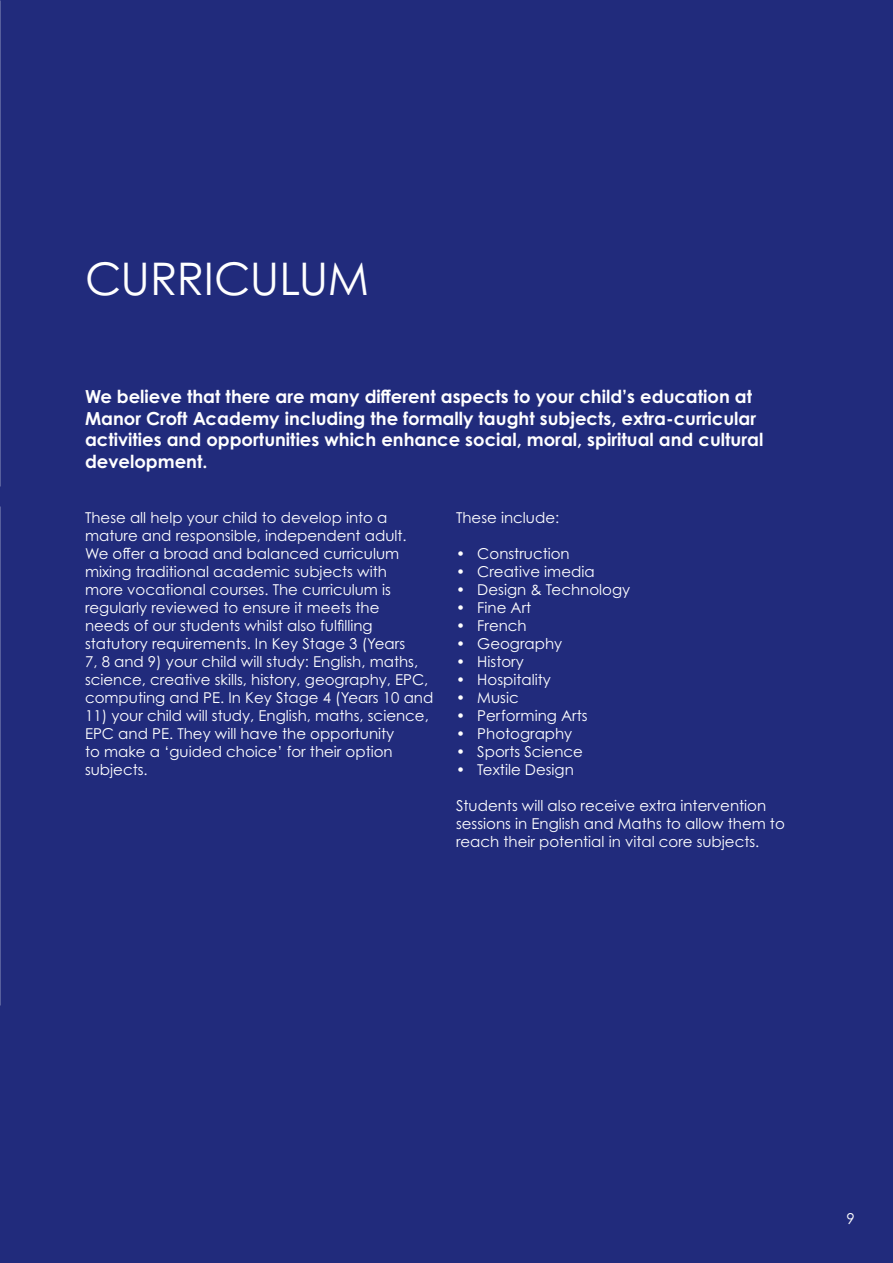
<style>
.page{position:relative;width:893px;height:1263px;background:#212b7c}
.page>*{position:absolute;margin:0;border:0;box-sizing:border-box;transform-origin:0 0}
.t1{font:45px "Century Gothic Pro";letter-spacing:-.01em;color:#fff}
.t2{font:700 18px/21.6px "Century Gothic Pro";color:#fff}
.t3{font:15px/18px "Century Gothic Pro";color:#fff}
</style>
<div class="page">
<img style="left:0;top:0;width:1px;height:487px">
<img style="left:0;top:506px;width:1px;height:500px">
<h1 class="t1" style="left:85px;top:251px;width:286px">CURRICULUM</h1>
<p class="t2" style="left:85px;top:385px;width:680px">We believe that there are many different aspects to your child’s education at Manor Croft Academy including the formally taught subjects, extra-curricular activities and opportunities which enhance social, moral, spiritual and cultural development.</p>
<p class="t3" style="left:85px;top:508px;width:350px">These all help your child to develop into a mature and responsible, independent adult.<br>We offer a broad and balanced curriculum mixing traditional academic subjects with<br>more vocational courses. The curriculum is regularly reviewed to ensure it meets the<br>needs of our students whilst also fulfilling statutory requirements. In Key Stage 3 (Years<br>7, 8 and 9) your child will study: English, maths, science, creative skills, history, geography, EPC, computing and PE. In Key Stage 4 (Years 10 and</p>
<p class="t3" style="left:85px;top:706px;width:345px">11) your child will study, English, maths, science, EPC and PE. They will have the opportunity<br>to make a ‘guided choice’ for their option subjects.</p>
<p class="t3" style="left:456px;top:508px;width:105px">These include:</p>
<p class="t3" style="left:456px;top:544px;width:115px">• Construction</p>
<p class="t3" style="left:456px;top:562px;width:140px">• Creative imedia</p>
<p class="t3" style="left:456px;top:580px;width:176px">• Design &amp; Technology</p>
<p class="t3" style="left:456px;top:598px;width:77px">• Fine Art</p>
<p class="t3" style="left:456px;top:616px;width:72px">• French</p>
<p class="t3" style="left:456px;top:634px;width:108px">• Geography</p>
<p class="t3" style="left:456px;top:652px;width:69px">• History</p>
<p class="t3" style="left:456px;top:670px;width:96px">• Hospitality</p>
<p class="t3" style="left:456px;top:688px;width:64px">• Music</p>
<p class="t3" style="left:456px;top:706px;width:133px">• Performing Arts</p>
<p class="t3" style="left:456px;top:724px;width:118px">• Photography</p>
<p class="t3" style="left:456px;top:742px;width:128px">• Sports Science</p>
<p class="t3" style="left:456px;top:760px;width:119px">• Textile Design</p>
<p class="t3" style="left:456px;top:796px;width:330px">Students will also receive extra intervention sessions in English and Maths to allow them to reach their potential in vital core subjects.</p>
<p class="t3" style="left:846px;top:1209px;width:10px">9</p>
</div>
